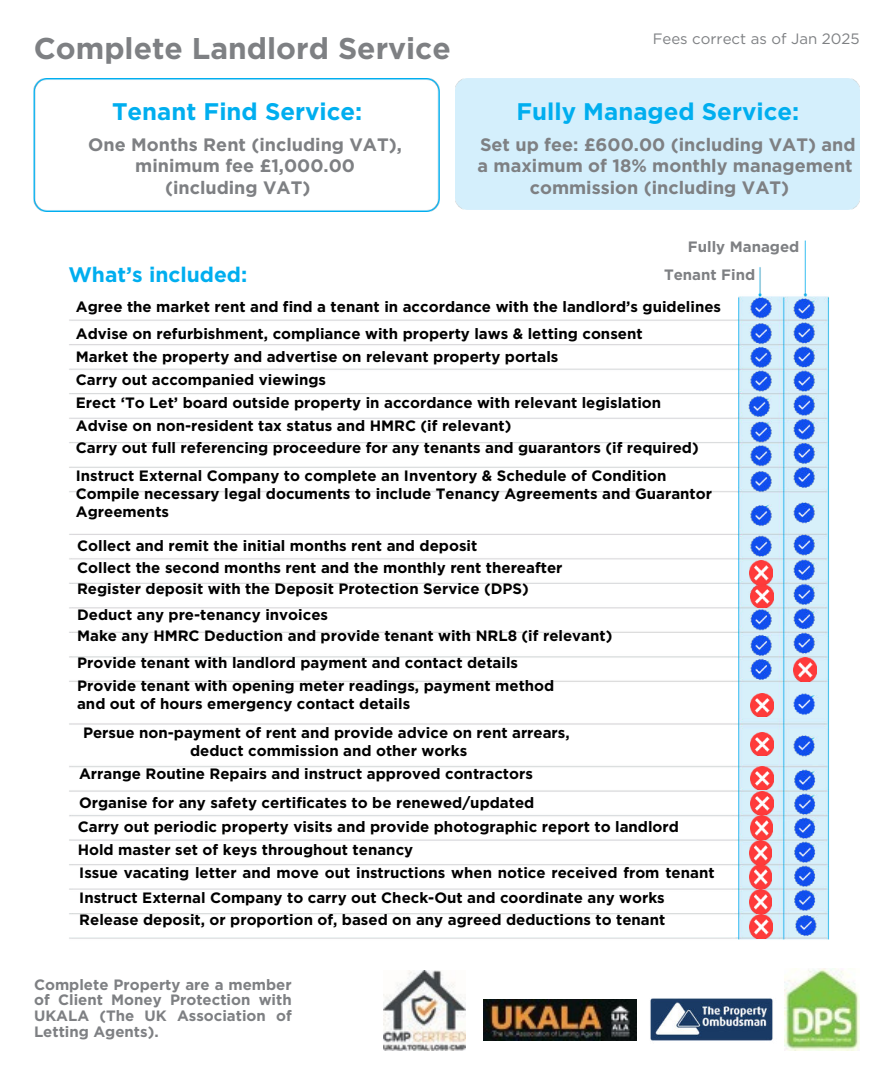
<style>
.page{position:relative;width:893px;height:1080px;background:#fff}
.page>*{position:absolute;margin:0;border:0;box-sizing:border-box;transform-origin:0 0}
.t1{font:700 30px "Gotham";color:#7e8083}
.t2{font:700 24px "Gotham";color:#00aeef}
.t3{font:700 21px "Gotham";color:#00aeef}
.t4{font:700 18px "Gotham";color:#7e8083}
.t5{font:700 15px/21.3px "Gotham";color:#000}
.t6{font:700 15px/15.8px "Gotham";color:#7e8083;text-align:justify}
.t7{font:15px "Gotham";color:#7e8083}
</style>
<div class="page">
<img style="left:33px;top:79px;width:406px;height:132px">
<img style="left:650px;top:998px;width:123px;height:43px">
<img style="left:69px;top:240px;width:760px;height:700px">
<img style="left:784px;top:968px;width:75px;height:82px">
<img style="left:383px;top:971px;width:82px;height:79px">
<img style="left:483px;top:999px;width:153px;height:42px">
<img style="left:741px;top:290px;width:37px;height:273px">
<img style="left:743px;top:578px;width:35px;height:109px">
<img style="left:786px;top:292px;width:35px;height:202px">
<img style="left:786px;top:496px;width:35px;height:165px">
<img style="left:786px;top:686px;width:35px;height:35px">
<img style="left:785px;top:728px;width:38px;height:212px">
<img style="left:749px;top:915px;width:23px;height:23px">
<img style="left:749px;top:890px;width:22px;height:23px">
<img style="left:749px;top:841px;width:22px;height:47px">
<img style="left:749px;top:766px;width:23px;height:73px">
<img style="left:750px;top:732px;width:22px;height:24px">
<img style="left:750px;top:693px;width:22px;height:24px">
<img style="left:749px;top:561px;width:23px;height:47px">
<img style="left:793px;top:658px;width:23px;height:23px">
<h1 class="t1" style="left:34px;top:29px;width:418px">Complete Landlord Service</h1>
<p class="t7" style="left:652px;top:29px;width:208px">Fees correct as of Jan 2025</p>
<h2 class="t2" style="left:112px;top:96px;width:252px">Tenant Find Service:</h2>
<h2 class="t2" style="left:516px;top:96px;width:284px">Fully Managed Service:</h2>
<p class="t4" style="left:88px;top:133px;width:315px">One Months Rent (including VAT),</p>
<p class="t4" style="left:135px;top:154px;width:221px">minimum fee £1,000.00</p>
<p class="t4" style="left:165px;top:176px;width:147px">(including VAT)</p>
<p class="t4" style="left:480px;top:133px;width:377px">Set up fee: £600.00 (including VAT) and</p>
<p class="t4" style="left:477px;top:154px;width:376px">a maximum of 18% monthly management</p>
<p class="t4" style="left:529px;top:176px;width:261px">commission (including VAT)</p>
<p class="t6" style="left:663px;top:233px;width:137px;line-height:27.6px;text-indent:24px">Fully Managed<br>Tenant Find</p>
<p class="t5" style="left:76px;top:293px;width:646px;line-height:27px">Agree the market rent and find a tenant in accordance with the landlord’s guidelines<br>Advise on refurbishment, compliance with property laws &amp; letting consent</p>
<p class="t5" style="left:76px;top:344px;width:586px;line-height:23.2px">Market the property and advertise on relevant property portals<br>Carry out accompanied viewings<br>Erect ‘To Let’ board outside property in accordance with relevant legislation Advise on non-resident tax status and HMRC (if relevant)</p>
<p class="t5" style="left:76px;top:433px;width:624px;line-height:28.2px">Carry out full referencing proceedure for any tenants and guarantors (if required)<br>Instruct External Company to complete an Inventory &amp; Schedule of Condition</p>
<p class="t5" style="left:76px;top:484px;width:637px;line-height:18px">Compile necessary legal documents to include Tenancy Agreements and Guarantor<br>Agreements</p>
<p class="t5" style="left:77px;top:535px;width:486px">Collect and remit the initial months rent and deposit<br>Collect the second months rent and the monthly rent thereafter<br>Register deposit with the Deposit Protection Service (DPS)</p>
<p class="t5" style="left:77px;top:604px;width:536px">Deduct any pre-tenancy invoices<br>Make any HMRC Deduction and provide tenant with NRL8 (if relevant)</p>
<p class="t5" style="left:77px;top:652px;width:478px;line-height:22.5px">Provide tenant with landlord payment and contact details<br>Provide tenant with opening meter readings, payment method</p>
<p class="t5" style="left:83px;top:689px;width:488px;line-height:29.5px;text-indent:-6px">and out of hours emergency contact details<br>Persue non-payment of rent and provide advice on rent arrears,</p>
<p class="t5" style="left:79px;top:740px;width:455px;line-height:22.5px;text-indent:111px">deduct commission and other works<br>Arrange Routine Repairs and instruct approved contractors</p>
<p class="t5" style="left:78px;top:791px;width:602px;line-height:24.3px">Organise for any safety certificates to be renewed/updated<br>Carry out periodic property visits and provide photographic report to landlord</p>
<p class="t5" style="left:78px;top:838px;width:638px;line-height:22.6px">Hold master set of keys throughout tenancy<br>Issue vacating letter and move out instructions when notice received from tenant</p>
<p class="t5" style="left:79px;top:887px;width:587px">Instruct External Company to carry out Check-Out and coordinate any works<br>Release deposit, or proportion of, based on any agreed deductions to tenant</p>
<h3 class="t3" style="left:68px;top:261px;width:180px">What’s included:</h3>
<p class="t6" style="left:34px;top:976px;width:259px">Complete Property are a member of Client Money Protection with UKALA (The UK Association of Letting Agents).</p>
</div>
